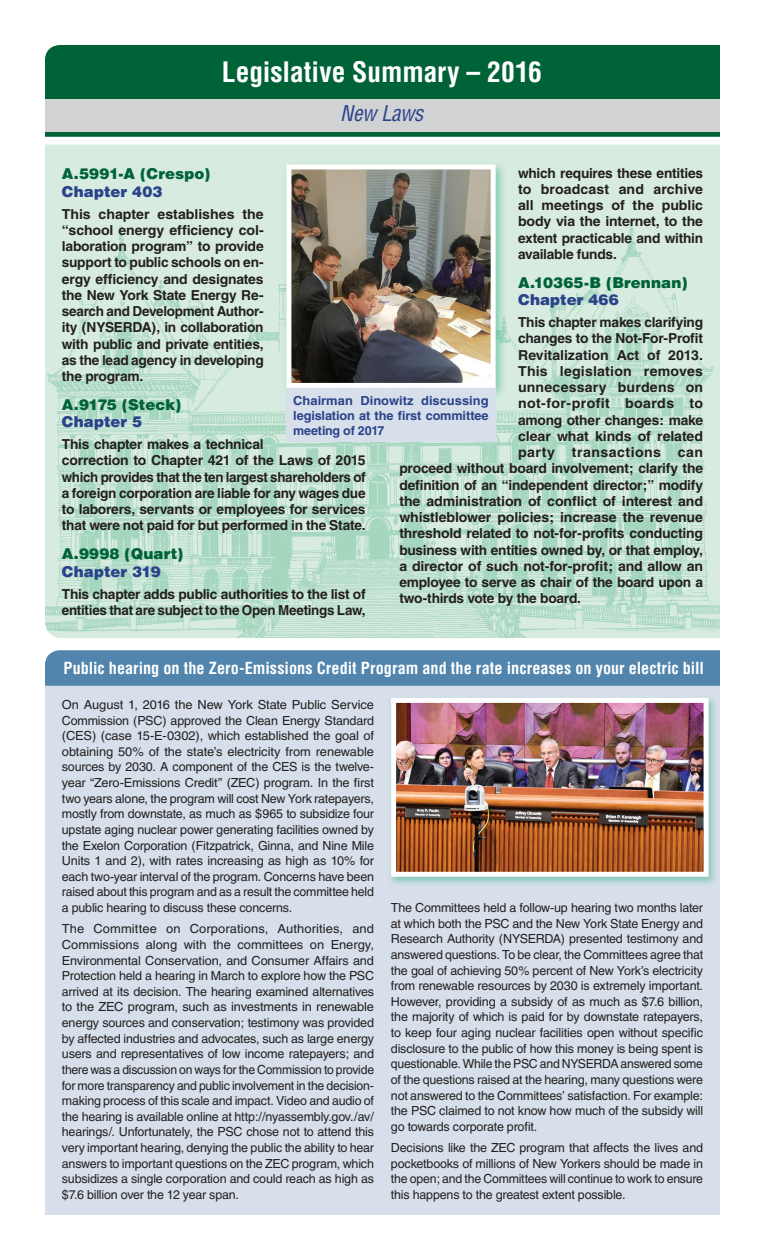
<style>
.page{position:relative;width:765px;height:1260px;background:#fff}
.page>*{position:absolute;margin:0;border:0;box-sizing:border-box;transform-origin:0 0}
.t1{font:700 condensed 27.5px "Helvetica";color:#fff}
.t2{font:italic condensed 21.25px "Helvetica";letter-spacing:-.015em;color:#2a4289}
.t3{font:700 condensed 16.25px "Helvetica";color:#fff}
.t4{font:900 15px "Helvetica";letter-spacing:.005em;color:#006338}
.t5{font:900 15px "Helvetica";letter-spacing:.005em;color:#2a4289}
.t6{font:700 13.75px/16.2px "Helvetica";letter-spacing:-.015em;color:#231f20;text-align:justify}
.t7{font:700 13.75px "Helvetica";letter-spacing:.015em;color:#231f20}
.t8{font:700 13.75px "Helvetica";letter-spacing:.025em;color:#231f20}
.t9{font:700 13.75px "Helvetica";letter-spacing:.035em;color:#231f20}
.t10{font:12.5px/15.6px "Helvetica";letter-spacing:-.015em;color:#231f20;text-align:justify}
.t11{font:700 12.5px/15px "Helvetica";letter-spacing:-.01em;color:#2a4289;text-align:justify}
</style>
<div class="page">
<div style="left:45px;top:683px;width:675px;height:532px;background:#d6dfea"></div>
<div style="left:45px;top:45px;width:675px;height:92px;background:#006338"></div>
<div style="left:45px;top:99px;width:675px;height:32px;background:#d1d2d4"></div>
<div style="left:45px;top:145px;width:675px;height:65px;background:#d7ebe0"></div>
<img style="left:45px;top:210px;width:675px;height:428px">
<div style="left:387px;top:695px;width:331px;height:192px;background:#00a261;opacity:.39"></div>
<img style="left:397px;top:704px;width:306px;height:167px">
<div style="left:391px;top:698px;width:318px;height:179px;border:5px solid #fff"></div>
<div style="left:282px;top:162px;width:224px;height:238px;background:#00a261;opacity:.39"></div>
<img style="left:292px;top:170px;width:198px;height:212px">
<div style="left:286px;top:164px;width:210px;height:224px;border:5px solid #fff"></div>
<div style="left:286px;top:388px;width:210px;height:54px;background:#d6dfea"></div>
<div style="left:45px;top:650px;width:675px;height:36px;background:#5185ad"></div>
<h1 class="t1" style="left:222px;top:55px;width:321px">Legislative Summary – 2016</h1>
<h2 class="t2" style="left:340px;top:100px;width:85px">New Laws</h2>
<p class="t6" style="left:518px;top:165px;width:187px">which requires these entities to broadcast and archive all meetings of the public body via the internet, to the extent practicable and within available funds.</p>
<p class="t4" style="left:518px;top:273px;width:171px">A.10365-B (Brennan)</p>
<p class="t5" style="left:518px;top:290px;width:102px">Chapter 466</p>
<p class="t6" style="left:518px;top:314px;width:186px">This chapter makes clarifying</p>
<p class="t6" style="left:518px;top:330px;width:186px">changes to the Not-For-Profit</p>
<p class="t6" style="left:518px;top:346px;width:186px">Revitalization Act of 2013.</p>
<p class="t7" style="left:518px;top:363px;width:186px">This legislation removes</p>
<p class="t7" style="left:518px;top:379px;width:186px">unnecessary burdens on</p>
<p class="t8" style="left:518px;top:395px;width:186px">not-for-profit boards to</p>
<p class="t6" style="left:518px;top:411px;width:186px">among other changes: make</p>
<p class="t6" style="left:518px;top:428px;width:186px">clear what kinds of related</p>
<p class="t9" style="left:518px;top:444px;width:186px">party transactions can</p>
<p class="t6" style="left:399px;top:460px;width:305px">proceed without board involvement; clarify the</p>
<p class="t6" style="left:399px;top:476px;width:305px">definition of an “independent director;” modify</p>
<p class="t6" style="left:399px;top:493px;width:305px">the administration of conflict of interest and</p>
<p class="t6" style="left:399px;top:509px;width:305px">whistleblower policies; increase the revenue</p>
<p class="t6" style="left:399px;top:525px;width:305px">threshold related to not-for-profits conducting</p>
<p class="t6" style="left:399px;top:541px;width:305px">business with entities owned by, or that employ,</p>
<p class="t6" style="left:399px;top:558px;width:305px">a director of such not-for-profit; and allow an</p>
<p class="t6" style="left:399px;top:574px;width:305px">employee to serve as chair of the board upon a</p>
<p class="t6" style="left:399px;top:590px;width:183px">two-thirds vote by the board.</p>
<p class="t4" style="left:62px;top:164px;width:150px">A.5991-A (Crespo)</p>
<p class="t5" style="left:62px;top:181px;width:102px">Chapter 403</p>
<p class="t6" style="left:62px;top:205px;width:203px">This chapter establishes the “school energy efficiency col&shy;laboration program” to provide support to public schools on en&shy;ergy efficiency and designates the New York State Energy Re&shy;search and Development Author&shy;ity (NYSERDA), in collaboration with public and private entities, as the lead agency in developing the program.</p>
<p class="t4" style="left:62px;top:395px;width:121px">A.9175 (Steck)</p>
<p class="t5" style="left:62px;top:412px;width:82px">Chapter 5</p>
<p class="t6" style="left:62px;top:436px;width:305px;text-align:left">This chapter makes a technical<br>correction to Chapter 421 of the Laws of 2015 which provides that the ten largest shareholders of a foreign corporation are liable for any wages due to laborers, servants or employees for services that were not paid for but performed in the State.</p>
<p class="t4" style="left:62px;top:544px;width:123px">A.9998 (Quart)</p>
<p class="t5" style="left:62px;top:561px;width:100px">Chapter 319</p>
<p class="t6" style="left:62px;top:585px;width:305px">This chapter adds public authorities to the list of entities that are subject to the Open Meetings Law,</p>
<p class="t11" style="left:293px;top:392px;width:197px">Chairman Dinowitz discussing legislation at the first committee meeting of 2017</p>
<h3 class="t3" style="left:63px;top:658px;width:642px">Public hearing on the Zero-Emissions Credit Program and the rate increases on your electric bill</h3>
<p class="t10" style="left:62px;top:697px;width:314px">On August 1, 2016 the New York State Public Service Commission (PSC) approved the Clean Energy Standard (CES) (case 15-E-0302), which established the goal of obtaining 50% of the state’s electricity from renewable sources by 2030. A component of the CES is the twelve&shy;year “Zero-Emissions Credit” (ZEC) program. In the first two years alone, the program will cost New York ratepayers, mostly from downstate, as much as $965 to subsidize four upstate aging nuclear power generating facilities owned by the Exelon Corporation (Fitzpatrick, Ginna, and Nine Mile Units 1 and 2), with rates increasing as high as 10% for each two-year interval of the program. Concerns have been raised about this program and as a result the committee held a public hearing to discuss these concerns.</p>
<p class="t10" style="left:62px;top:921px;width:314px">The Committee on Corporations, Authorities, and Commissions along with the committees on Energy, Environmental Conservation, and Consumer Affairs and Protection held a hearing in March to explore how the PSC arrived at its decision. The hearing examined alternatives to the ZEC program, such as investments in renewable energy sources and conservation; testimony was provided by affected industries and advocates, such as large energy users and representatives of low income ratepayers; and there was a discussion on ways for the Commission to provide for more transparency and public involvement in the decision&shy;making process of this scale and impact. Video and audio of the hearing is available online at http://nyassembly.gov./av/ hearings/. Unfortunately, the PSC chose not to attend this very important hearing, denying the public the ability to hear answers to important questions on the ZEC program, which subsidizes a single corporation and could reach as high as $7.6 billion over the 12 year span.</p>
<p class="t10" style="left:391px;top:900px;width:314px">The Committees held a follow-up hearing two months later at which both the PSC and the New York State Energy and Research Authority (NYSERDA) presented testimony and answered questions. To be clear, the Committees agree that the goal of achieving 50% percent of New York’s electricity from renewable resources by 2030 is extremely important.<br>However, providing a subsidy of as much as $7.6 billion, the majority of which is paid for by downstate ratepayers, to keep four aging nuclear facilities open without specific disclosure to the public of how this money is being spent is questionable. While the PSC and NYSERDA answered some of the questions raised at the hearing, many questions were not answered to the Committees’ satisfaction. For example: the PSC claimed to not know how much of the subsidy will go towards corporate profit.</p>
<p class="t10" style="left:391px;top:1140px;width:314px">Decisions like the ZEC program that affects the lives and pocketbooks of millions of New Yorkers should be made in the open; and the Committees will continue to work to ensure this happens to the greatest extent possible.</p>
</div>
